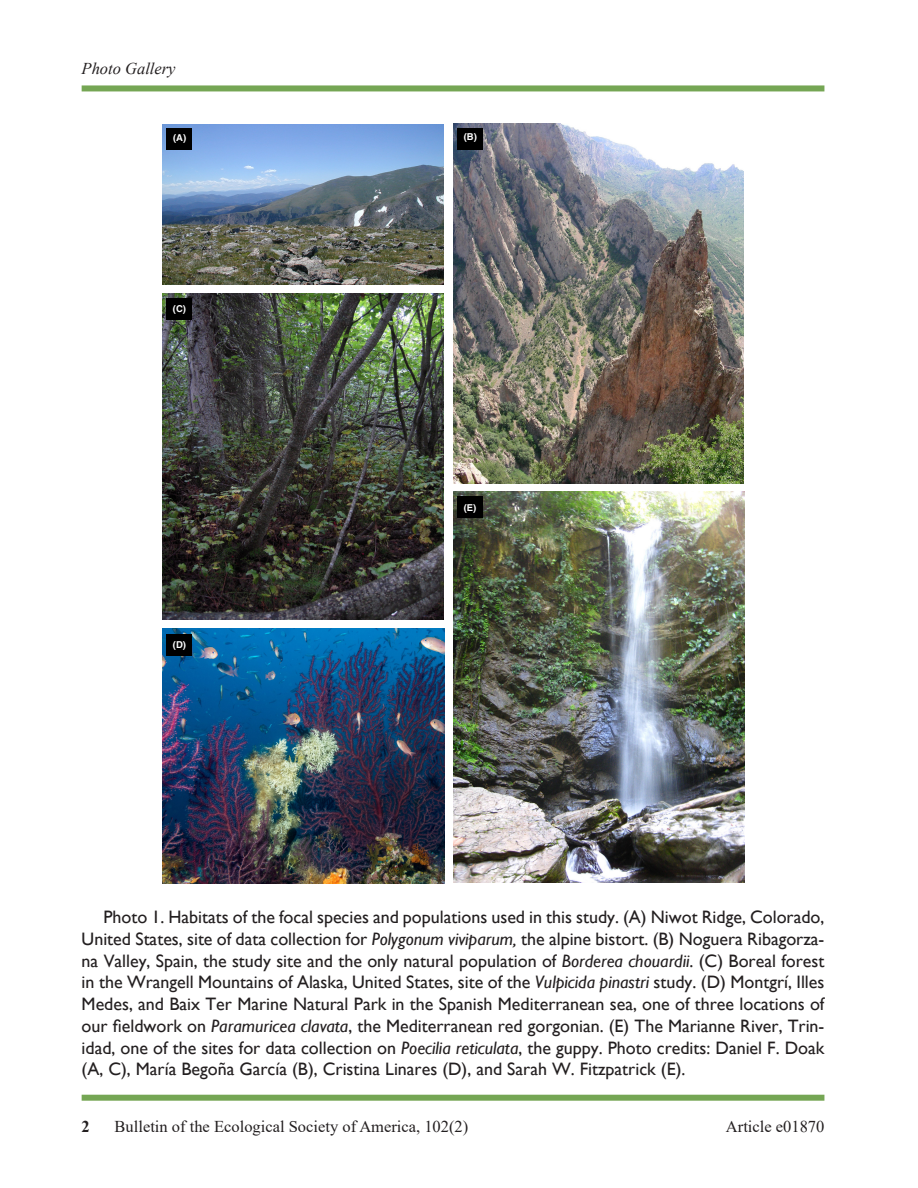
<style>
.page{position:relative;width:918px;height:1188px;background:#fff}
.page>*{position:absolute;margin:0;border:0;box-sizing:border-box;transform-origin:0 0}
.t1{font:18px/21.8px "Gill Sans";color:#231f20;text-align:justify}
.t2{font:16.5px "Times New Roman";color:#231f20}
.t3{font:italic 16.5px "Times New Roman";color:#231f20}
.t4{font:700 16.5px "Times New Roman";color:#231f20}
.t5{font:700 9.45px "Helvetica";color:#fff}
.s1{font-style:italic}
</style>
<div class="page">
<div style="left:82px;top:85px;width:742px;height:6px;background:#75a654"></div>
<div style="left:82px;top:1095px;width:742px;height:6px;background:#75a654"></div>
<img style="left:162px;top:124px;width:282px;height:161px">
<img style="left:453px;top:124px;width:291px;height:360px">
<img style="left:162px;top:294px;width:281px;height:325px">
<img style="left:453px;top:492px;width:291px;height:391px">
<img style="left:162px;top:628px;width:282px;height:255px">
<div style="left:166px;top:128px;width:26px;height:21px;background:#000"></div>
<div style="left:457px;top:128px;width:26px;height:21px;background:#000"></div>
<div style="left:166px;top:298px;width:26px;height:22px;background:#000"></div>
<div style="left:166px;top:634px;width:26px;height:22px;background:#000"></div>
<div style="left:457px;top:496px;width:26px;height:22px;background:#000"></div>
<p class="t3" style="left:82px;top:57px;width:95px">Photo Gallery</p>
<p class="t5" style="left:173px;top:132px;width:15px">(A)</p>
<p class="t5" style="left:173px;top:303px;width:15px">(C)</p>
<p class="t5" style="left:173px;top:639px;width:15px">(D)</p>
<p class="t5" style="left:464px;top:131px;width:15px">(B)</p>
<p class="t5" style="left:464px;top:501px;width:14px">(E)</p>
<p class="t1" style="left:82px;top:906px;width:744px;text-indent:22px">Photo 1. Habitats of the focal species and populations used in this study. (A) Niwot Ridge, Colorado, United States, site of data collection for <span class="s1">Polygonum viviparum,</span> the alpine bistort. (B) Noguera Ribagorza&shy;na Valley, Spain, the study site and the only natural population of <span class="s1">Borderea chouardii</span>. (C) Boreal forest in the Wrangell Mountains of Alaska, United States, site of the <span class="s1">Vulpicida pinastri</span> study. (D) Montgrí, Illes Medes, and Baix Ter Marine Natural Park in the Spanish Mediterranean sea, one of three locations of our fieldwork on <span class="s1">Paramuricea clavata</span>, the Mediterranean red gorgonian. (E) The Marianne River, Trin&shy;idad, one of the sites for data collection on <span class="s1">Poecilia reticulata</span>, the guppy. Photo credits: Daniel F. Doak (A, C), María Begoña García (B), Cristina Linares (D), and Sarah W. Fitzpatrick (E).</p>
<p class="t4" style="left:82px;top:1115px;width:10px">2</p>
<p class="t2" style="left:115px;top:1115px;width:355px">Bulletin of the Ecological Society of America, 102(2)</p>
<p class="t2" style="left:726px;top:1115px;width:100px">Article e01870</p>
</div>
